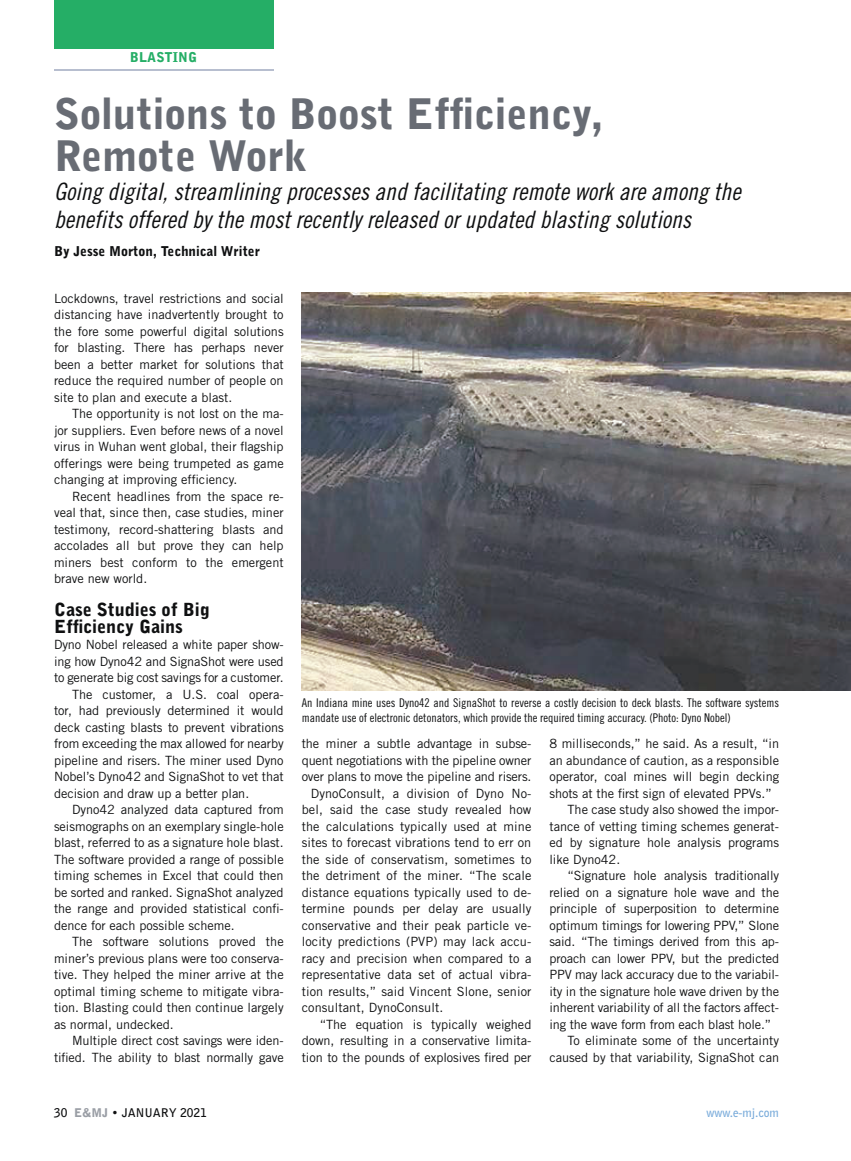
<style>
.page{position:relative;width:851px;height:1161px;background:#fff}
.page>*{position:absolute;margin:0;border:0;box-sizing:border-box;transform-origin:0 0}
.t1{font:900 42px/42px "Bell Gothic BT";color:#686c74}
.t2{font:24px/28.5px "Trade Gothic Cond Eighteen Obl";color:#0f1011}
.t3{font:900 18px/16.5px "Bell Gothic BT";color:#0f1011}
.t4{font:900 13.5px "Bell Gothic BT";color:#0f1011}
.t5{font:900 13.5px "Bell Gothic BT";letter-spacing:.02em;color:#25ae66}
.t6{font:12.75px/16.5px "Trade Gothic";letter-spacing:-.005em;color:#0f1011;text-align:justify}
.t7{font:12px/14.4px "Trade Gothic Cond Eighteen";color:#0f1011}
.t8{font:700 12px "Bell Gothic BT";color:#0f1011}
.t9{font:700 12px "Bell Gothic BT";color:#78aada}
.s1{font-weight:900;color:#9a9ea5}
</style>
<div class="page">
<div style="left:54px;top:0;width:219px;height:49px;background:#25ae66"></div>
<hr style="left:54px;top:69px;width:219px;height:1px;background:#b7becf">
<img style="left:302px;top:293px;width:548px;height:397px">
<p class="t5" style="left:130px;top:49px;width:69px">BLASTING</p>
<h1 class="t1" style="left:54px;top:92px;width:551px">Solutions to Boost Efficiency,<br>Remote Work</h1>
<h2 class="t2" style="left:54px;top:177px;width:688px">Going digital, streamlining processes and facilitating remote work are among the benefits offered by the most recently released or updated blasting solutions</h2>
<p class="t4" style="left:54px;top:243px;width:207px">By Jesse Morton, Technical Writer</p>
<p class="t6" style="left:54px;top:290px;width:231px">Lockdowns, travel restrictions and social distancing have inadvertently brought to the fore some powerful digital solutions for blasting. There has perhaps never been a better market for solutions that reduce the required number of people on site to plan and execute a blast.</p>
<p class="t6" style="left:54px;top:405px;width:231px;text-indent:18px">The opportunity is not lost on the ma&shy;jor suppliers. Even before news of a novel virus in Wuhan went global, their flagship offerings were being trumpeted as game changing at improving efficiency.</p>
<p class="t6" style="left:54px;top:488px;width:231px;text-indent:18px">Recent headlines from the space re&shy;veal that, since then, case studies, miner testimony, record-shattering blasts and accolades all but prove they can help miners best conform to the emergent brave new world.</p>
<h3 class="t3" style="left:54px;top:601px;width:157px">Case Studies of Big<br>Efficiency Gains</h3>
<p class="t6" style="left:54px;top:636px;width:231px">Dyno Nobel released a white paper show-</p>
<p class="t6" style="left:54px;top:653px;width:231px">ing how Dyno42 and SignaShot were used</p>
<p class="t6" style="left:54px;top:669px;width:231px">to generate big cost savings for a customer.</p>
<p class="t6" style="left:72px;top:686px;width:213px">The customer, a U.S. coal opera-</p>
<p class="t6" style="left:54px;top:702px;width:231px">tor, had previously determined it would</p>
<p class="t6" style="left:54px;top:719px;width:231px">deck casting blasts to prevent vibrations</p>
<p class="t6" style="left:54px;top:735px;width:231px">from exceeding the max allowed for nearby</p>
<p class="t6" style="left:54px;top:752px;width:231px">pipeline and risers. The miner used Dyno</p>
<p class="t6" style="left:54px;top:768px;width:231px">Nobel’s Dyno42 and SignaShot to vet that</p>
<p class="t6" style="left:54px;top:785px;width:197px">decision and draw up a better plan.</p>
<p class="t6" style="left:72px;top:801px;width:213px">Dyno42 analyzed data captured from</p>
<p class="t6" style="left:54px;top:818px;width:231px">seismographs on an exemplary single-hole</p>
<p class="t6" style="left:54px;top:834px;width:231px">blast, referred to as a signature hole blast.</p>
<p class="t6" style="left:54px;top:851px;width:231px">The software provided a range of possible</p>
<p class="t6" style="left:54px;top:867px;width:231px">timing schemes in Excel that could then</p>
<p class="t6" style="left:54px;top:884px;width:231px">be sorted and ranked. SignaShot analyzed</p>
<p class="t6" style="left:54px;top:900px;width:231px">the range and provided statistical confi-</p>
<p class="t6" style="left:54px;top:917px;width:182px">dence for each possible scheme.</p>
<p class="t6" style="left:72px;top:933px;width:213px">The software solutions proved the</p>
<p class="t6" style="left:54px;top:950px;width:231px">miner’s previous plans were too conserva-</p>
<p class="t6" style="left:54px;top:966px;width:231px">tive. They helped the miner arrive at the</p>
<p class="t6" style="left:54px;top:983px;width:231px">optimal timing scheme to mitigate vibra-</p>
<p class="t6" style="left:54px;top:999px;width:231px">tion. Blasting could then continue largely</p>
<p class="t6" style="left:54px;top:1016px;width:121px">as normal, undecked.</p>
<p class="t6" style="left:72px;top:1032px;width:213px">Multiple direct cost savings were iden-</p>
<p class="t6" style="left:54px;top:1049px;width:231px">tified. The ability to blast normally gave</p>
<p class="t7" style="left:302px;top:696px;width:478px">An Indiana mine uses Dyno42 and SignaShot to reverse a costly decision to deck blasts. The software systems mandate use of electronic detonators, which provide the required timing accuracy. (Photo: Dyno Nobel)</p>
<p class="t6" style="left:302px;top:735px;width:231px">the miner a subtle advantage in subse-</p>
<p class="t6" style="left:302px;top:752px;width:231px">quent negotiations with the pipeline owner</p>
<p class="t6" style="left:302px;top:768px;width:231px">over plans to move the pipeline and risers.</p>
<p class="t6" style="left:311px;top:785px;width:222px">DynoConsult, a division of Dyno No-</p>
<p class="t6" style="left:302px;top:801px;width:231px">bel, said the case study revealed how</p>
<p class="t6" style="left:302px;top:818px;width:231px">the calculations typically used at mine</p>
<p class="t6" style="left:302px;top:834px;width:231px">sites to forecast vibrations tend to err on</p>
<p class="t6" style="left:302px;top:851px;width:231px">the side of conservatism, sometimes to</p>
<p class="t6" style="left:302px;top:867px;width:231px">the detriment of the miner. “The scale</p>
<p class="t6" style="left:302px;top:884px;width:231px">distance equations typically used to de-</p>
<p class="t6" style="left:302px;top:900px;width:231px">termine pounds per delay are usually</p>
<p class="t6" style="left:302px;top:917px;width:231px">conservative and their peak particle ve-</p>
<p class="t6" style="left:302px;top:933px;width:231px">locity predictions (PVP) may lack accu-</p>
<p class="t6" style="left:302px;top:950px;width:231px">racy and precision when compared to a</p>
<p class="t6" style="left:302px;top:966px;width:231px">representative data set of actual vibra-</p>
<p class="t6" style="left:302px;top:983px;width:231px">tion results,” said Vincent Slone, senior</p>
<p class="t6" style="left:302px;top:999px;width:143px">consultant, DynoConsult.</p>
<p class="t6" style="left:320px;top:1016px;width:213px">“The equation is typically weighed</p>
<p class="t6" style="left:302px;top:1032px;width:231px">down, resulting in a conservative limita-</p>
<p class="t6" style="left:302px;top:1049px;width:231px">tion to the pounds of explosives fired per</p>
<p class="t6" style="left:549px;top:735px;width:231px">8 milliseconds,” he said. As a result, “in</p>
<p class="t6" style="left:549px;top:752px;width:231px">an abundance of caution, as a responsible</p>
<p class="t6" style="left:549px;top:768px;width:231px">operator, coal mines will begin decking</p>
<p class="t6" style="left:549px;top:785px;width:224px">shots at the first sign of elevated PPVs.”</p>
<p class="t6" style="left:567px;top:801px;width:213px">The case study also showed the impor-</p>
<p class="t6" style="left:549px;top:818px;width:231px">tance of vetting timing schemes generat-</p>
<p class="t6" style="left:549px;top:834px;width:231px">ed by signature hole analysis programs</p>
<p class="t6" style="left:549px;top:851px;width:72px">like Dyno42.</p>
<p class="t6" style="left:567px;top:867px;width:213px">“Signature hole analysis traditionally</p>
<p class="t6" style="left:549px;top:884px;width:231px">relied on a signature hole wave and the</p>
<p class="t6" style="left:549px;top:900px;width:231px">principle of superposition to determine</p>
<p class="t6" style="left:549px;top:917px;width:231px">optimum timings for lowering PPV,” Slone</p>
<p class="t6" style="left:549px;top:933px;width:231px">said. “The timings derived from this ap-</p>
<p class="t6" style="left:549px;top:950px;width:231px">proach can lower PPV, but the predicted</p>
<p class="t6" style="left:549px;top:966px;width:231px">PPV may lack accuracy due to the variabil-</p>
<p class="t6" style="left:549px;top:983px;width:231px">ity in the signature hole wave driven by the</p>
<p class="t6" style="left:549px;top:999px;width:231px">inherent variability of all the factors affect-</p>
<p class="t6" style="left:549px;top:1016px;width:223px">ing the wave form from each blast hole.”</p>
<p class="t6" style="left:567px;top:1032px;width:213px">To eliminate some of the uncertainty</p>
<p class="t6" style="left:549px;top:1049px;width:231px">caused by that variability, SignaShot can</p>
<p class="t8" style="left:54px;top:1104px;width:154px">30 <span class="s1">E&amp;MJ</span> • JANUARY 2021</p>
<p class="t9" style="left:706px;top:1104px;width:74px">www.e-mj.com</p>
</div>
